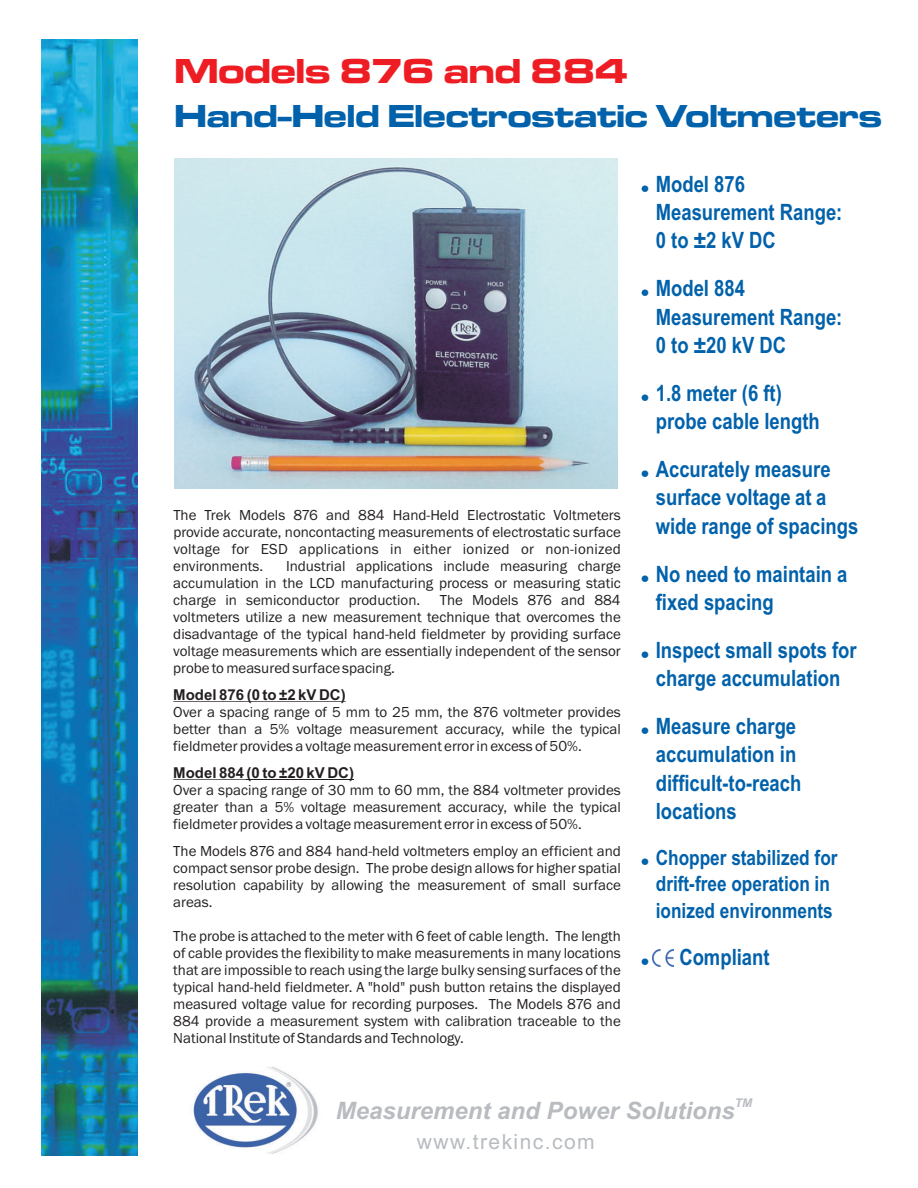
<style>
.page{position:relative;width:918px;height:1188px;background:#fff}
.page>*{position:absolute;margin:0;border:0;box-sizing:border-box;transform-origin:0 0}
.t1{font:36px "Microgramma D Bold Exte";color:#ee1d23}
.t2{font:33px "Microgramma D Bold Exte";color:#0161aa}
.t3{font:italic 700 24px "Arial";color:#b8bcc0}
.t4{font:700 22.5px/28.3px "Arial Narrow";color:#0161aa}
.t5{font:700 21px/26.4px "Arial Narrow";color:#0161aa}
.t6{font:21px "Arial";letter-spacing:.07em;color:#b8bcc0}
.t7{font:15px/17px "Franklin Gothic";color:#231f20;text-align:justify}
.t8{font:700 15px "Arial";color:#231f20}
.t9{font:italic 700 12px "Arial";color:#b8bcc0}
</style>
<div class="page">
<img style="left:175px;top:159px;width:442px;height:329px">
<hr style="left:173px;top:701px;width:173px;height:1px;background:#231f20">
<hr style="left:173px;top:779px;width:74px;height:1px;background:#231f20">
<hr style="left:247px;top:779px;width:107px;height:1px;background:#231f20">
<img style="left:652px;top:950px;width:21px;height:16px">
<img style="left:41px;top:40px;width:97px;height:1116px">
<img style="left:193px;top:1067px;width:125px;height:87px">
<h1 class="t1" style="left:174px;top:55px;width:454px">Models 876 and 884</h1>
<h2 class="t2" style="left:174px;top:101px;width:709px">Hand-Held Electrostatic Voltmeters</h2>
<p class="t7" style="left:173px;top:507px;width:449px">The Trek Models 876 and 884 Hand-Held Electrostatic Voltmeters provide accurate, noncontacting measurements of electrostatic surface voltage for ESD applications in either ionized or non-ionized environments.</p>
<p class="t7" style="left:173px;top:558px;width:449px;text-indent:113px">Industrial applications include measuring charge accumulation in the LCD manufacturing process or measuring static charge in semiconductor production.</p>
<p class="t7" style="left:173px;top:592px;width:449px;text-indent:267px">The Models 876 and 884 voltmeters utilize a new measurement technique that overcomes the disadvantage of the typical hand-held fieldmeter by providing surface voltage measurements which are essentially independent of the sensor probe to measured surface spacing.</p>
<p class="t8" style="left:173px;top:689px;width:174px">Model 876 (0 to ±2 kV DC)</p>
<p class="t7" style="left:173px;top:704px;width:449px">Over a spacing range of 5 mm to 25 mm, the 876 voltmeter provides better than a 5% voltage measurement accuracy, while the typical fieldmeter provides a voltage measurement error in excess of 50%.</p>
<p class="t8" style="left:173px;top:767px;width:182px">Model 884 (0 to ±20 kV DC)</p>
<p class="t7" style="left:173px;top:782px;width:449px">Over a spacing range of 30 mm to 60 mm, the 884 voltmeter provides greater than a 5% voltage measurement accuracy, while the typical fieldmeter provides a voltage measurement error in excess of 50%.</p>
<p class="t7" style="left:173px;top:844px;width:449px">The Models 876 and 884 hand-held voltmeters employ an efficient and compact sensor probe design. The probe design allows for higher spatial resolution capability by allowing the measurement of small surface areas.</p>
<p class="t7" style="left:173px;top:929px;width:449px">The probe is attached to the meter with 6 feet of cable length. The length of cable provides the flexibility to make measurements in many locations that are impossible to reach using the large bulky sensing surfaces of the typical hand-held fieldmeter. A "hold" push button retains the displayed measured voltage value for recording purposes. The Models 876 and 884 provide a measurement system with calibration traceable to the National Institute of Standards and Technology.</p>
<h3 class="t4" style="left:656px;top:172px;width:188px">Model 876<br>Measurement Range:<br>0 to ±2 kV DC</h3>
<h3 class="t4" style="left:656px;top:276px;width:188px">Model 884<br>Measurement Range:<br>0 to ±20 kV DC</h3>
<h3 class="t4" style="left:656px;top:381px;width:166px">1.8 meter (6 ft) probe cable length</h3>
<h3 class="t4" style="left:656px;top:457px;width:204px">Accurately measure surface voltage at a wide range of spacings</h3>
<h3 class="t4" style="left:656px;top:562px;width:193px">No need to maintain a fixed spacing</h3>
<h3 class="t4" style="left:656px;top:638px;width:202px">Inspect small spots for charge accumulation</h3>
<h3 class="t4" style="left:656px;top:714px;width:147px">Measure charge accumulation in difficult-to-reach locations</h3>
<h3 class="t5" style="left:656px;top:846px;width:183px">Chopper stabilized for drift-free operation in ionized environments</h3>
<h3 class="t4" style="left:679px;top:945px;width:92px">Compliant</h3>
<h3 class="t3" style="left:336px;top:1102px;width:400px">Measurement and Power Solutions</h3>
<p class="t9" style="left:735px;top:1098px;width:19px">TM</p>
<h3 class="t6" style="left:417px;top:1133px;width:179px">www.trekinc.com</h3>
</div>
